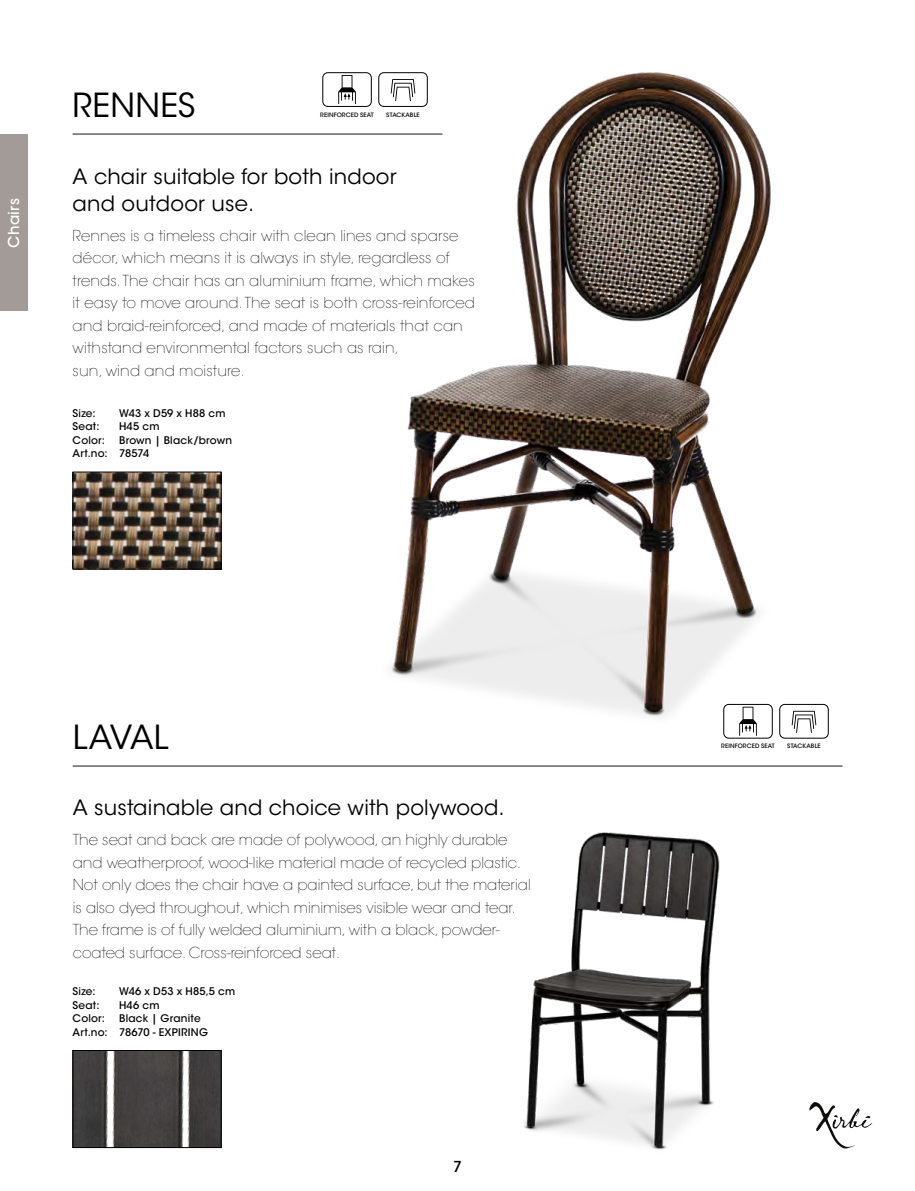
<style>
.page{position:relative;width:915px;height:1191px;background:#fff}
.page>*{position:absolute;margin:0;border:0;box-sizing:border-box;transform-origin:0 0}
.t1{font:33px "ITC Avant Garde Std";letter-spacing:.005em;color:#000}
.t2{font:21px/27px "ITC Avant Garde Std";letter-spacing:.01em;color:#000}
.t3{font:200 15px/22.5px "ITC Avant Garde Std";color:#000}
.t4{font:500 15px "ITC Avant Garde Std";letter-spacing:.025em;color:#fff}
.t5{font:500 15px "ITC Avant Garde Std";color:#000}
.t6{font:500 10.5px/13.5px "ITC Avant Garde Std";letter-spacing:.02em;color:#000}
.t7{font:500 6px "ITC Avant Garde Std";letter-spacing:.015em;color:#000}
</style>
<div class="page">
<svg style="left:809px;top:1102px;width:63px;height:46px"></svg>
<img style="left:292px;top:72px;width:537px;height:667px">
<img style="left:75px;top:473px;width:144px;height:94px">
<div style="left:73px;top:471px;width:148px;height:98px;border:1px solid #000"></div>
<img style="left:75px;top:1052px;width:144px;height:94px">
<div style="left:73px;top:1050px;width:148px;height:98px;border:1px solid #000"></div>
<img style="left:523px;top:832px;width:197px;height:318px">
<hr style="left:73px;top:765px;width:769px;height:1px;background:#161616">
<hr style="left:73px;top:134px;width:369px;height:1px;background:#161616">
<div style="left:322px;top:73px;width:49px;height:34px;border:1px solid #000;border-radius:5px"></div>
<svg style="left:338px;top:75px;width:18px;height:29px"></svg>
<div style="left:378px;top:73px;width:49px;height:34px;border:1px solid #000;border-radius:5px"></div>
<svg style="left:390px;top:79px;width:25px;height:22px"></svg>
<div style="left:0;top:135px;width:27px;height:176px;background:#a29b97"></div>
<div style="left:723px;top:704px;width:49px;height:34px;border:1px solid #000;border-radius:5px"></div>
<svg style="left:739px;top:706px;width:17px;height:30px"></svg>
<div style="left:779px;top:704px;width:49px;height:34px;border:1px solid #000;border-radius:5px"></div>
<svg style="left:791px;top:711px;width:25px;height:22px"></svg>
<p class="t4" style="left:4px;top:248px;width:51px;rotate:-90deg">Chairs</p>
<h1 class="t1" style="left:73px;top:85px;width:124px">RENNES</h1>
<p class="t7" style="left:320px;top:111px;width:55px">REINFORCED SEAT</p>
<p class="t7" style="left:386px;top:111px;width:35px">STACKABLE</p>
<h2 class="t2" style="left:73px;top:163px;width:325px">A chair suitable for both indoor and outdoor use.</h2>
<p class="t3" style="left:73px;top:224px;width:404px">Rennes is a timeless chair with clean lines and sparse décor, which means it is always in style, regardless of trends. The chair has an aluminium frame, which makes it easy to move around. The seat is both cross-reinforced and braid-reinforced, and made of materials that can withstand environmental factors such as rain,<br>sun, wind and moisture.</p>
<p class="t6" style="left:73px;top:406px;width:25px">Size:</p>
<p class="t6" style="left:119px;top:406px;width:108px">W43 x D59 x H88 cm</p>
<p class="t6" style="left:73px;top:420px;width:28px">Seat:</p>
<p class="t6" style="left:119px;top:420px;width:42px">H45 cm</p>
<p class="t6" style="left:73px;top:433px;width:34px">Color:</p>
<p class="t6" style="left:73px;top:433px;width:161px;text-indent:46px">Brown | Black/brown<br>Art.no: 78574</p>
<h1 class="t1" style="left:73px;top:717px;width:97px">LAVAL</h1>
<h2 class="t2" style="left:73px;top:794px;width:433px">A sustainable and choice with polywood.</h2>
<p class="t3" style="left:73px;top:829px;width:459px">The seat and back are made of polywood, an highly durable and weatherproof, wood-like material made of recycled plastic.<br>Not only does the chair have a painted surface, but the material is also dyed throughout, which minimises visible wear and tear.<br>The frame is of fully welded aluminium, with a black, powder&shy;coated surface. Cross-reinforced seat.</p>
<p class="t6" style="left:73px;top:984px;width:25px">Size:</p>
<p class="t6" style="left:119px;top:984px;width:118px">W46 x D53 x H85,5 cm</p>
<p class="t6" style="left:73px;top:998px;width:28px">Seat:</p>
<p class="t6" style="left:119px;top:998px;width:42px">H46 cm</p>
<p class="t6" style="left:73px;top:1011px;width:34px">Color:</p>
<p class="t6" style="left:73px;top:1011px;width:137px;text-indent:47px">Black | Granite<br>Art.no: 78670 - EXPIRING</p>
<p class="t5" style="left:453px;top:1157px;width:10px">7</p>
<p class="t7" style="left:721px;top:742px;width:55px">REINFORCED SEAT</p>
<p class="t7" style="left:787px;top:742px;width:35px">STACKABLE</p>
</div>
